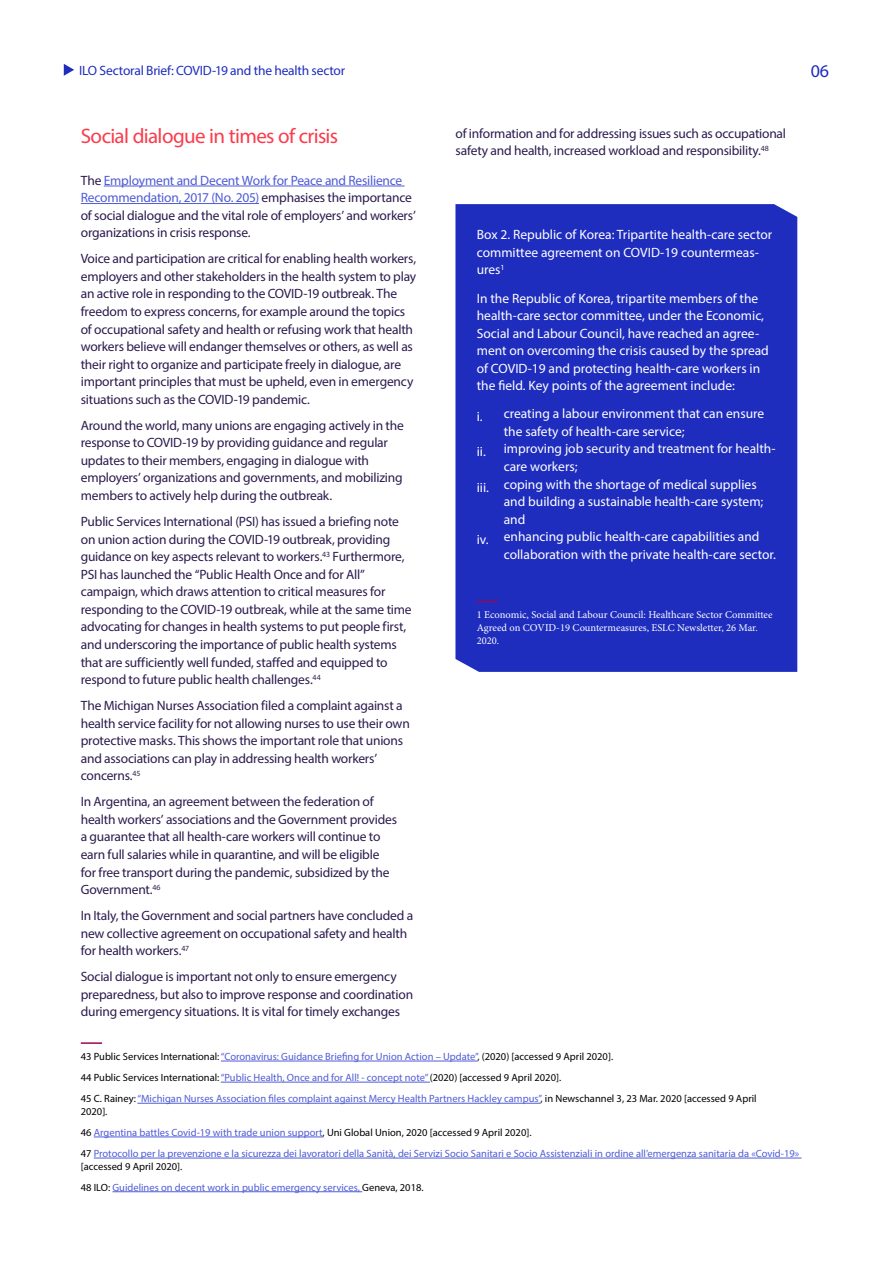
<style>
.page{position:relative;width:893px;height:1263px;background:#fff}
.page>*{position:absolute;margin:0;border:0;box-sizing:border-box;transform-origin:0 0}
.Briefing_A4_-_Sub_he{font:21px "Myriad Pro";letter-spacing:-.03em;color:#fa3c4b}
.t1{font:18px "Myriad Pro";color:#1e2dbe}
.Briefing_A4_-_Body{font:13.5px/17.5px "Myriad Pro";letter-spacing:-.015em;color:#2c1b4d}
.t2{font:13.5px/17.5px "Myriad Pro";color:#fff}
.Briefing_A4_-_Subhea{font:13.5px "Myriad Pro";letter-spacing:-.015em;color:#1e2dbe}
.t3{font:10.5px/12.6px "Myriad Pro";color:#4f5cd6}
.t4{font:10.5px "Myriad Pro";color:#000}
.t5{font:10.5px/12.6px "Minion Pro";color:#fff}
.s1{color:#4f5cd6}
.s2{color:#000}
</style>
<div class="page">
<svg style="left:64px;top:64px;width:10px;height:12px"></svg>
<div style="left:455px;top:204px;width:342px;height:468px;background:#1e2dbe"></div>
<hr style="left:104px;top:186px;width:301px;height:1px;background:#4f5cd6">
<hr style="left:81px;top:203px;width:178px;height:1px;background:#4f5cd6">
<hr style="left:81px;top:1042px;width:21px;height:2px;background:#960a55">
<hr style="left:221px;top:1061px;width:256px;height:1px;background:#4f5cd6">
<hr style="left:221px;top:1082px;width:209px;height:1px;background:#4f5cd6">
<hr style="left:137px;top:1103px;width:403px;height:1px;background:#4f5cd6">
<hr style="left:94px;top:1137px;width:229px;height:1px;background:#4f5cd6">
<hr style="left:94px;top:1158px;width:707px;height:1px;background:#4f5cd6">
<hr style="left:112px;top:1191px;width:250px;height:1px;background:#4f5cd6">
<svg style="left:477px;top:601px;width:21px;height:1px"></svg>
<p class="Briefing_A4_-_Subhea" style="left:79px;top:62px;width:268px">ILO Sectoral Brief: COVID-19 and the health sector</p>
<h2 class="t1" style="left:811px;top:59px;width:20px">06</h2>
<p class="Briefing_A4_-_Body" style="left:455px;top:124px;width:332px">of information and for addressing issues such as occupational safety and health, increased workload and responsibility.<sup>48</sup></p>
<p class="Briefing_A4_-_Sub_he" style="left:81px;top:123px;width:259px">Social dialogue in times of crisis</p>
<p class="Briefing_A4_-_Body" style="left:81px;top:171px;width:337px">The <span class="s1">Employment and Decent Work for Peace and Resilience Recommendation, 2017 (No. 205)</span> emphasises the importance of social dialogue and the vital role of employers’ and workers’ organizations in crisis response.</p>
<p class="Briefing_A4_-_Body" style="left:81px;top:250px;width:337px">Voice and participation are critical for enabling health workers, employers and other stakeholders in the health system to play an active role in responding to the COVID-19 outbreak. The freedom to express concerns, for example around the topics of occupational safety and health or refusing work that health workers believe will endanger themselves or others, as well as their right to organize and participate freely in dialogue, are important principles that must be upheld, even in emergency situations such as the COVID-19 pandemic.</p>
<p class="Briefing_A4_-_Body" style="left:81px;top:416px;width:325px">Around the world, many unions are engaging actively in the response to COVID-19 by providing guidance and regular updates to their members, engaging in dialogue with employers’ organizations and governments, and mobilizing members to actively help during the outbreak.</p>
<p class="Briefing_A4_-_Body" style="left:81px;top:513px;width:332px">Public Services International (PSI) has issued a briefing note on union action during the COVID-19 outbreak, providing guidance on key aspects relevant to workers.<sup>43</sup> Furthermore, PSI has launched the “Public Health Once and for All” campaign, which draws attention to critical measures for responding to the COVID-19 outbreak, while at the same time advocating for changes in health systems to put people first, and underscoring the importance of public health systems that are sufficiently well funded, staffed and equipped to respond to future public health challenges.<sup>44</sup></p>
<p class="Briefing_A4_-_Body" style="left:81px;top:697px;width:331px">The Michigan Nurses Association filed a complaint against a health service facility for not allowing nurses to use their own protective masks. This shows the important role that unions and associations can play in addressing health workers’ concerns.<sup>45</sup></p>
<p class="Briefing_A4_-_Body" style="left:81px;top:793px;width:318px">In Argentina, an agreement between the federation of health workers’ associations and the Government provides a guarantee that all health-care workers will continue to earn full salaries while in quarantine, and will be eligible for free transport during the pandemic, subsidized by the Government.<sup>46</sup></p>
<p class="Briefing_A4_-_Body" style="left:81px;top:907px;width:334px">In Italy, the Government and social partners have concluded a new collective agreement on occupational safety and health for health workers.<sup>47</sup></p>
<p class="Briefing_A4_-_Body" style="left:81px;top:968px;width:334px">Social dialogue is important not only to ensure emergency preparedness, but also to improve response and coordination during emergency situations. It is vital for timely exchanges</p>
<p class="t4" style="left:81px;top:1050px;width:534px">43 Public Services International: <span class="s1">“Coronavirus: Guidance Briefing for Union Action – Update”</span>, (2020) [accessed 9 April 2020].</p>
<p class="t4" style="left:81px;top:1071px;width:482px">44 Public Services International: <span class="s1">“Public Health, Once and for All! - concept note”</span> (2020) [accessed 9 April 2020].</p>
<p class="t3" style="left:81px;top:1092px;width:677px"><span class="s2">45 C. Rainey:</span> “Michigan Nurses Association files complaint against Mercy Health Partners Hackley campus”<span class="s2">, in Newschannel 3, 23 Mar. 2020 [accessed 9 April<br>2020].</span></p>
<p class="t3" style="left:81px;top:1126px;width:452px"><span class="s2">46</span> Argentina battles Covid-19 with trade union support<span class="s2">, Uni Global Union, 2020 [accessed 9 April 2020].</span></p>
<p class="t3" style="left:81px;top:1147px;width:720px"><span class="s2">47</span> Protocollo per la prevenzione e la sicurezza dei lavoratori della Sanità, dei Servizi Socio Sanitari e Socio Assistenziali in ordine all’emergenza sanitaria da «Covid-19» <span class="s2">[accessed 9 April 2020].</span></p>
<p class="t3" style="left:81px;top:1181px;width:344px"><span class="s2">48 ILO:</span> Guidelines on decent work in public emergency services, <span class="s2">Geneva, 2018.</span></p>
<p class="t2" style="left:477px;top:226px;width:297px">Box 2. Republic of Korea: Tripartite health-care sector committee agreement on COVID-19 countermeas&shy;ures<sup>1</sup></p>
<p class="t2" style="left:477px;top:289px;width:294px">In the Republic of Korea, tripartite members of the health-care sector committee, under the Economic, Social and Labour Council, have reached an agree&shy;ment on overcoming the crisis caused by the spread of COVID-19 and protecting health-care workers in the field. Key points of the agreement include:</p>
<p class="t2" style="left:504px;top:405px;width:262px;text-indent:-27px">i. creating a labour environment that can ensure the safety of health-care service;</p>
<p class="t2" style="left:504px;top:440px;width:273px;text-indent:-27px">ii. improving job security and treatment for health&shy;care workers;</p>
<p class="t2" style="left:504px;top:475px;width:261px;text-indent:-27px">iii. coping with the shortage of medical supplies and building a sustainable health-care system; and</p>
<p class="t2" style="left:504px;top:528px;width:274px;text-indent:-27px">iv. enhancing public health-care capabilities and collaboration with the private health-care sector.</p>
<p class="t5" style="left:477px;top:609px;width:297px">1 Economic, Social and Labour Council: Healthcare Sector Committee<br>Agreed on COVID-19 Countermeasures, ESLC Newsletter, 26 Mar.<br>2020.</p>
</div>
